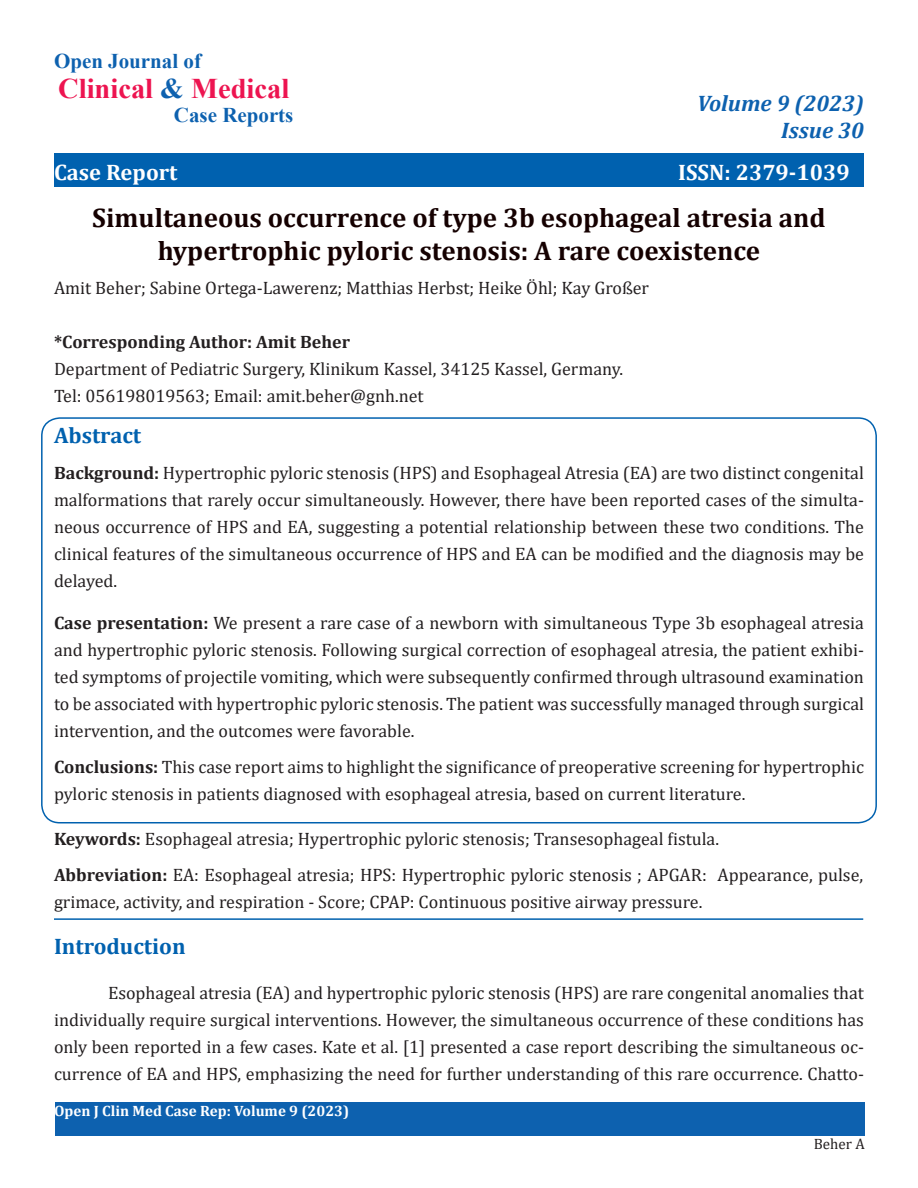
<style>
.page{position:relative;width:918px;height:1188px;background:#fff}
.page>*{position:absolute;margin:0;border:0;box-sizing:border-box;transform-origin:0 0}
.t1{font:700 28.5px "Times New Roman";color:#ed1450}
.t2{font:700 27px "Cambria";color:#150000}
.t3{font:700 22.5px "Cambria";color:#fff}
.t4{font:italic 700 22.5px "Cambria";color:#0d61af}
.t5{font:700 22.5px "Cambria";color:#0061af}
.t6{font:700 21px "Times New Roman";color:#0d61af}
.t7{font:18px/27px "Cambria";color:#231f20;text-align:justify}
.t8{font:700 18px "Cambria";color:#231f20}
.t9{font:700 15px "Cambria";color:#fff}
.t10{font:15px "Cambria";color:#231f20}
.s1{color:#0d61af}
.s2{font-weight:700}
</style>
<div class="page">
<div style="left:54px;top:153px;width:810px;height:34px;background:#0061af"></div>
<div style="left:55px;top:1102px;width:810px;height:34px;background:#0d61af"></div>
<div style="left:41px;top:417px;width:836px;height:406px;border:2px solid #0061af;border-radius:18px"></div>
<hr style="left:54px;top:918px;width:809px;height:2px;background:#0061af">
<p class="t6" style="left:54px;top:46px;width:149px">Open Journal of</p>
<p class="t1" style="left:58px;top:68px;width:233px">Clinical <span class="s1">&amp;</span> Medical</p>
<p class="t6" style="left:174px;top:100px;width:121px">Case Reports</p>
<p class="t3" style="left:54px;top:156px;width:125px">Case Report</p>
<p class="t4" style="left:697px;top:88px;width:168px">Volume 9 (2023)</p>
<p class="t4" style="left:781px;top:115px;width:84px">Issue 30</p>
<p class="t3" style="left:678px;top:156px;width:173px">ISSN: 2379-1039</p>
<p class="t2" style="left:92px;top:198px;width:735px">Simultaneous occurrence of type 3b esophageal atresia and</p>
<p class="t2" style="left:158px;top:231px;width:604px">hypertrophic pyloric stenosis: A rare coexistence</p>
<p class="t7" style="left:54px;top:274px;width:597px">Amit Beher; Sabine Ortega-Lawerenz; Matthias Herbst; Heike Öhl; Kay Großer</p>
<p class="t8" style="left:54px;top:329px;width:297px">*Corresponding Author: Amit Beher</p>
<p class="t7" style="left:54px;top:355px;width:571px">Department of Pediatric Surgery, Klinikum Kassel, 34125 Kassel, Germany.</p>
<p class="t7" style="left:54px;top:382px;width:371px">Tel: 056198019563; Email: amit.beher@gnh.net</p>
<p class="t5" style="left:54px;top:419px;width:89px">Abstract</p>
<p class="t7" style="left:54px;top:459px;width:812px"><span class="s2">Background:</span> Hypertrophic pyloric stenosis (HPS) and Esophageal Atresia (EA) are two distinct congenital malformations that rarely occur simultaneously. However, there have been reported cases of the simulta&shy;neous occurrence of HPS and EA, suggesting a potential relationship between these two conditions. The clinical features of the simultaneous occurrence of HPS and EA can be modified and the diagnosis may be delayed.</p>
<p class="t7" style="left:54px;top:609px;width:812px"><span class="s2">Case presentation:</span> We present a rare case of a newborn with simultaneous Type 3b esophageal atresia and hypertrophic pyloric stenosis. Following surgical correction of esophageal atresia, the patient exhibi&shy;ted symptoms of projectile vomiting, which were subsequently confirmed through ultrasound examination to be associated with hypertrophic pyloric stenosis. The patient was successfully managed through surgical intervention, and the outcomes were favorable.</p>
<p class="t7" style="left:54px;top:753px;width:811px"><span class="s2">Conclusions:</span> This case report aims to highlight the significance of preoperative screening for hypertrophic pyloric stenosis in patients diagnosed with esophageal atresia, based on current literature.</p>
<p class="t7" style="left:54px;top:826px;width:667px"><span class="s2">Keywords:</span> Esophageal atresia; Hypertrophic pyloric stenosis; Transesophageal fistula.</p>
<p class="t7" style="left:54px;top:862px;width:811px"><span class="s2">Abbreviation:</span> EA: Esophageal atresia; HPS: Hypertrophic pyloric stenosis ; APGAR: Appearance, pulse, grimace, activity, and respiration - Score; CPAP: Continuous positive airway pressure.</p>
<p class="t5" style="left:54px;top:930px;width:133px">Introduction</p>
<p class="t7" style="left:54px;top:979px;width:811px;text-indent:54px">Esophageal atresia (EA) and hypertrophic pyloric stenosis (HPS) are rare congenital anomalies that individually require surgical interventions. However, the simultaneous occurrence of these conditions has only been reported in a few cases. Kate et al. [1] presented a case report describing the simultaneous oc&shy;currence of EA and HPS, emphasizing the need for further understanding of this rare occurrence. Chatto-</p>
<p class="t9" style="left:54px;top:1100px;width:297px">Open J Clin Med Case Rep: Volume 9 (2023)</p>
<p class="t10" style="left:814px;top:1135px;width:52px">Beher A</p>
</div>
